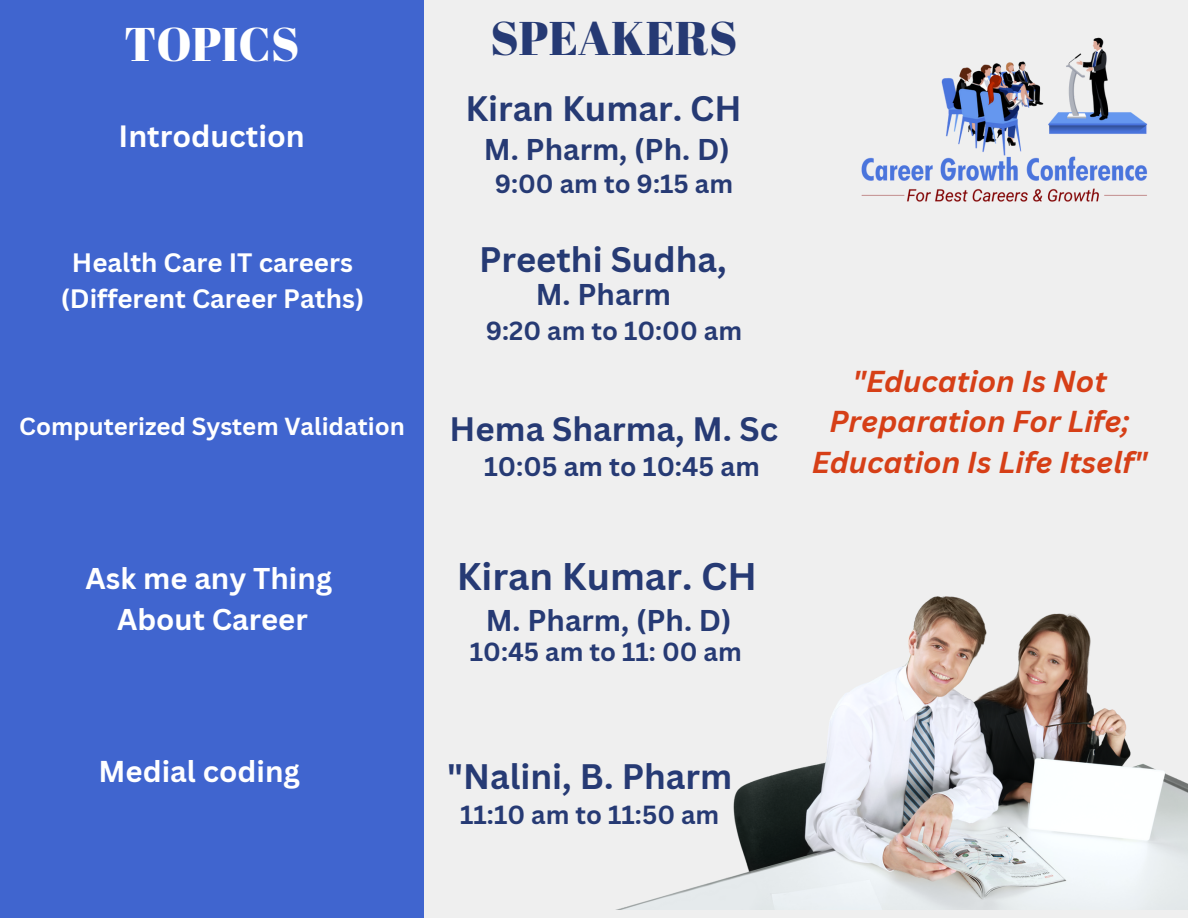
<style>
.page{position:relative;width:1188px;height:918px;background:#efefef}
.page>*{position:absolute;margin:0;border:0;box-sizing:border-box;transform-origin:0 0}
.t1{font:47.25px "Abril Fatface";color:#263a74}
.t2{font:47.25px "Abril Fatface";color:#fff}
.t3{font:700 37.5px "Canva Sans";color:#263a74}
.t4{font:700 34.5px "Canva Sans";color:#263a74}
.t5{font:700 33px "Canva Sans";color:#263a74}
.t6{font:700 30px "Canva Sans";color:#fff}
.t7{font:italic 700 29.4px/40.5px "Canva Sans";color:#d63f17;text-align:center}
.t8{font:700 29.4px "Canva Sans";color:#fff}
.t9{font:700 29.25px "Canva Sans";color:#263a74}
.t10{font:700 29.25px "Canva Sans";color:#fff}
.t11{font:700 26.25px "Canva Sans";color:#263a74}
.t12{font:700 25.95px/36px "Canva Sans";color:#fff;text-align:center}
.t13{font:700 25.5px "Canva Sans";color:#263a74}
.t14{font:700 24px "Canva Sans";color:#fff}
</style>
<div class="page">
<img style="left:619px;top:596px;width:569px;height:313px">
<div style="left:0;top:0;width:423px;height:918px;background:#4065cf"></div>
<img style="left:861px;top:37px;width:286px;height:165px">
<p class="t2" style="left:124px;top:11px;width:177px">TOPICS</p>
<p class="t1" style="left:490px;top:5px;width:248px">SPEAKERS</p>
<p class="t6" style="left:119px;top:115px;width:188px">Introduction</p>
<p class="t4" style="left:465px;top:84px;width:278px">Kiran Kumar. CH</p>
<p class="t9" style="left:484px;top:129px;width:247px">M. Pharm, (Ph. D)</p>
<p class="t13" style="left:495px;top:166px;width:240px">9:00 am to 9:15 am</p>
<p class="t12" style="left:61px;top:244px;width:305px">Health Care IT careers (Different Career Paths)</p>
<p class="t4" style="left:479px;top:235px;width:249px">Preethi Sudha,</p>
<p class="t9" style="left:536px;top:274px;width:137px">M. Pharm</p>
<p class="t13" style="left:486px;top:313px;width:258px">9:20 am to 10:00 am</p>
<p class="t14" style="left:19px;top:409px;width:387px">Computerized System Validation</p>
<p class="t5" style="left:450px;top:405px;width:330px">Hema Sharma, M. Sc</p>
<p class="t11" style="left:484px;top:448px;width:277px">10:05 am to 10:45 am</p>
<p class="t10" style="left:86px;top:558px;width:248px">Ask me any Thing</p>
<p class="t10" style="left:117px;top:598px;width:192px">About Career</p>
<p class="t3" style="left:457px;top:550px;width:302px">Kiran Kumar. CH</p>
<p class="t9" style="left:486px;top:600px;width:247px">M. Pharm, (Ph. D)</p>
<p class="t13" style="left:470px;top:634px;width:273px">10:45 am to 11: 00 am</p>
<p class="t7" style="left:812px;top:360px;width:337px">"Education Is Not<br>Preparation For Life;<br>Education Is Life Itself"</p>
<p class="t8" style="left:99px;top:751px;width:203px">Medial coding</p>
<p class="t4" style="left:447px;top:752px;width:286px">"Nalini, B. Pharm</p>
<p class="t13" style="left:460px;top:797px;width:261px">11:10 am to 11:50 am</p>
</div>
